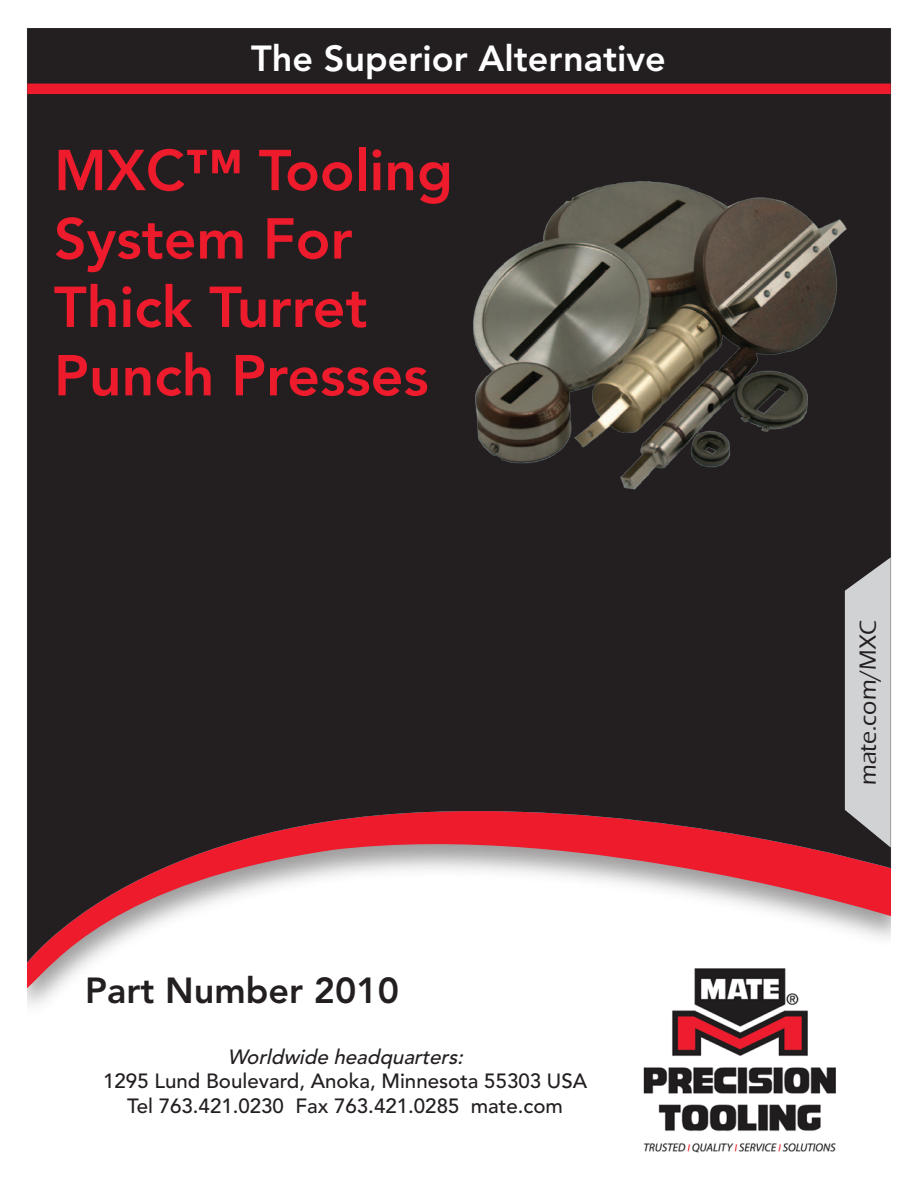
<style>
.page{position:relative;width:918px;height:1188px;background:#fff}
.page>*{position:absolute;margin:0;border:0;box-sizing:border-box;transform-origin:0 0}
.t1{font:800 57px/68.4px "Avenir LT Std";color:#ee1b2c}
.t2{font:800 36px "Avenir LT Std";color:#fff}
.t3{font:800 36px "Avenir LT Std";color:#231f20}
.t4{font:500 24px "Eras ITC";color:#231f20}
.t5{font:500 20.55px/24.6px "Avenir LT Std";color:#231f20;text-align:center}
.t6{font:italic 500 20.55px "Avenir LT Std";color:#231f20}
</style>
<div class="page">
<img style="left:26px;top:28px;width:866px;height:935px">
<img style="left:632px;top:961px;width:207px;height:192px">
<div style="left:27px;top:84px;width:864px;height:10px;background:#ee1b2c"></div>
<svg style="left:845px;top:557px;width:46px;height:291px;background:#bababc"></svg>
<img style="left:447px;top:174px;width:411px;height:322px">
<h2 class="t2" style="left:251px;top:38px;width:416px">The Superior Alternative</h2>
<h1 class="t1" style="left:54px;top:136px;width:400px">MXC™ Tooling<br>System For<br>Thick Turret<br>Punch Presses</h1>
<h2 class="t3" style="left:85px;top:970px;width:315px">Part Number 2010</h2>
<p class="t6" style="left:227px;top:1045px;width:242px">Worldwide headquarters:</p>
<p class="t5" style="left:103px;top:1069px;width:486px">1295 Lund Boulevard, Anoka, Minnesota 55303 USA<br>Tel 763.421.0230 Fax 763.421.0285 mate.com</p>
<p class="t4" style="left:855px;top:785px;width:167px;rotate:-90deg">mate.com/MXC</p>
</div>
